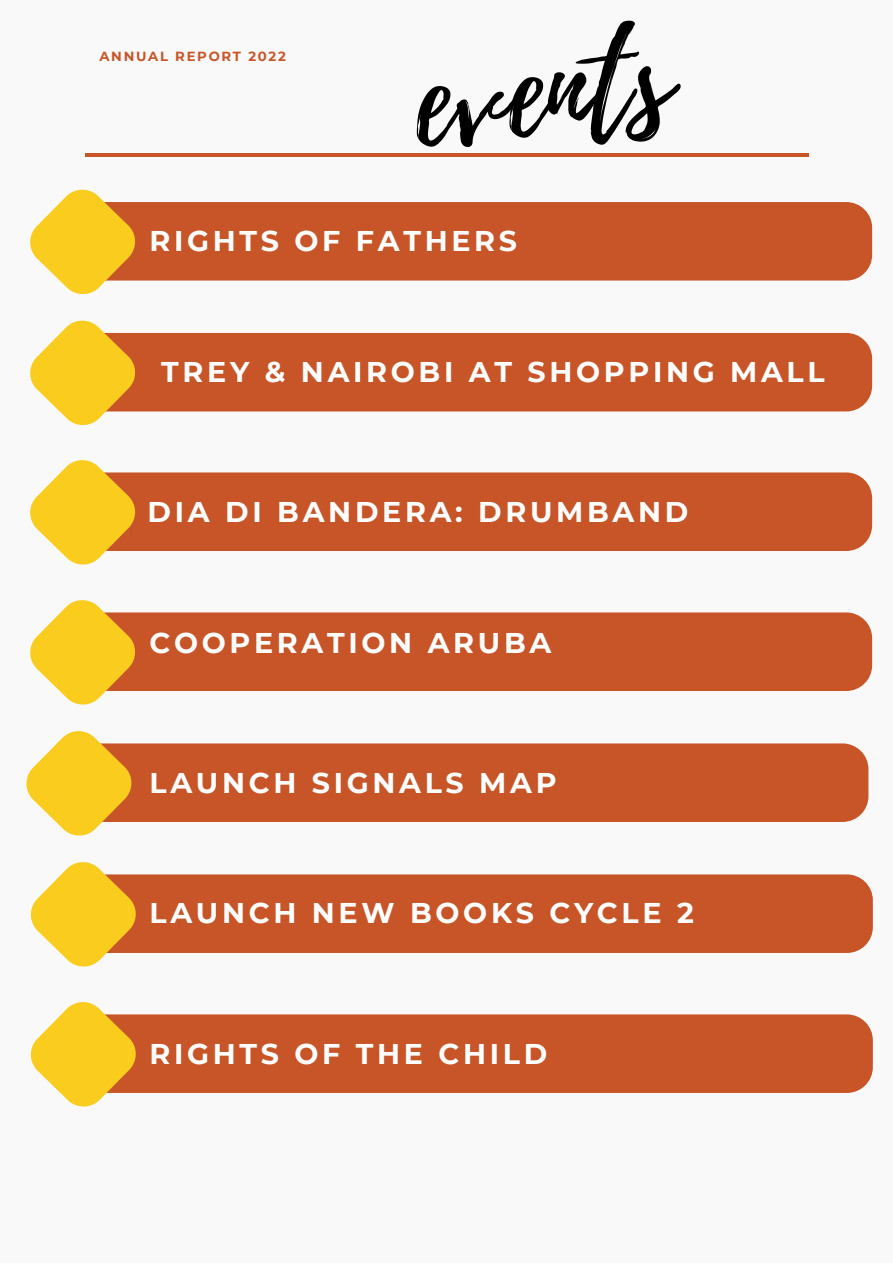
<style>
.page{position:relative;width:893px;height:1264px;background:#fff}
.page>*{position:absolute;margin:0;border:0;box-sizing:border-box;transform-origin:0 0}
.t1{font:128.25px "Playlist Script";color:#000}
.t2{font:700 28.5px "Montserrat";letter-spacing:.13em;color:#fff}
.t3{font:700 13.2px "Montserrat";letter-spacing:.13em;color:#c75528}
</style>
<div class="page">
<div style="left:0;top:0;width:892px;height:1262px;background:#f9f9f9"></div>
<div style="left:144px;top:202px;width:728px;height:78px;background:#c75528"></div>
<svg style="left:30px;top:189px;width:114px;height:106px"></svg>
<div style="left:144px;top:333px;width:728px;height:78px;background:#c75528"></div>
<svg style="left:30px;top:320px;width:114px;height:105px"></svg>
<div style="left:144px;top:472px;width:728px;height:79px;background:#c75528"></div>
<svg style="left:30px;top:460px;width:114px;height:105px"></svg>
<div style="left:144px;top:612px;width:728px;height:79px;background:#c75528"></div>
<svg style="left:30px;top:600px;width:114px;height:105px"></svg>
<div style="left:141px;top:743px;width:727px;height:79px;background:#c75528"></div>
<svg style="left:26px;top:731px;width:115px;height:105px"></svg>
<div style="left:145px;top:874px;width:727px;height:78px;background:#c75528"></div>
<svg style="left:30px;top:862px;width:115px;height:105px"></svg>
<hr style="left:85px;top:153px;width:723px;height:3px;background:#c75528">
<div style="left:145px;top:1014px;width:727px;height:78px;background:#c75528"></div>
<svg style="left:30px;top:1002px;width:115px;height:105px"></svg>
<p class="t3" style="left:99px;top:48px;width:188px">ANNUAL REPORT 2022</p>
<h1 class="t1" style="left:406px;top:9px;width:259px;rotate:-5deg">events</h1>
<p class="t2" style="left:149px;top:223px;width:369px">RIGHTS OF FATHERS</p>
<p class="t2" style="left:161px;top:354px;width:665px">TREY &amp; NAIROBI AT SHOPPING MALL</p>
<p class="t2" style="left:148px;top:494px;width:542px">DIA DI BANDERA: DRUMBAND</p>
<p class="t2" style="left:149px;top:625px;width:403px">COOPERATION ARUBA</p>
<p class="t2" style="left:149px;top:765px;width:408px">LAUNCH SIGNALS MAP</p>
<p class="t2" style="left:149px;top:895px;width:546px">LAUNCH NEW BOOKS CYCLE 2</p>
<p class="t2" style="left:149px;top:1035px;width:399px">RIGHTS OF THE CHILD</p>
</div>
